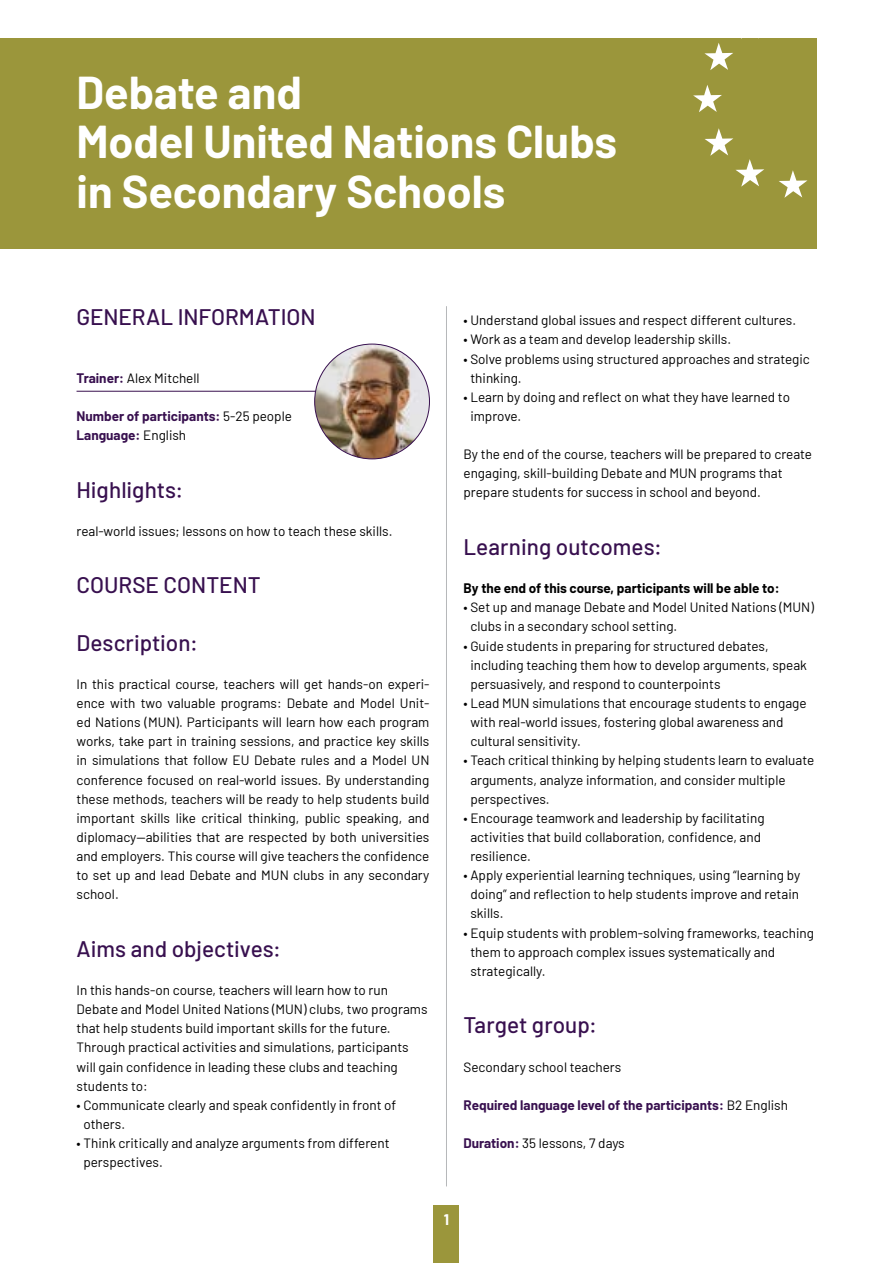
<style>
.page{position:relative;width:893px;height:1263px;background:#fff}
.page>*{position:absolute;margin:0;border:0;box-sizing:border-box;transform-origin:0 0}
.t1{font:700 45px/49.5px "Barlow";color:#fff}
.t2{font:500 22.5px "Barlow";color:#38104f}
.t3{font:700 15px "Barlow";color:#fff}
.t4{font:13.5px/19.2px "Barlow";color:#000}
.t5{font:700 13.5px/19.2px "Barlow";color:#38104f}
.t6{font:700 13.5px "Barlow";color:#000}
.s1{font-weight:700;color:#38104f}
.s2{font-weight:400;color:#000}
</style>
<div class="page">
<div style="left:434px;top:1205px;width:25px;height:58px;background:#9b963b"></div>
<div style="left:0;top:38px;width:816px;height:211px;background:#9b963b"></div>
<hr style="left:446px;top:306px;width:1px;height:880px;background:#b6b8ba">
<svg style="left:779px;top:170px;width:28px;height:28px"></svg>
<svg style="left:705px;top:128px;width:59px;height:59px"></svg>
<svg style="left:693px;top:85px;width:29px;height:27px"></svg>
<svg style="left:704px;top:38px;width:55px;height:32px"></svg>
<hr style="left:77px;top:391px;width:251px;height:1px;background:#38104f">
<img style="left:315px;top:344px;width:114px;height:115px;border-radius:57px">
<h1 class="t1" style="left:77px;top:64px;width:542px">Debate and<br>Model United Nations Clubs in Secondary Schools</h1>
<h2 class="t2" style="left:77px;top:301px;width:240px">GENERAL INFORMATION</h2>
<p class="t4" style="left:77px;top:367px;width:125px"><span class="s1">Trainer:</span> Alex Mitchell</p>
<p class="t5" style="left:77px;top:405px;width:217px">Number of participants: <span class="s2">5-25 people<br></span>Language: <span class="s2">English</span></p>
<h2 class="t2" style="left:77px;top:473px;width:108px">Highlights:</h2>
<p class="t4" style="left:77px;top:520px;width:317px">real-world issues; lessons on how to teach these skills.</p>
<h2 class="t2" style="left:77px;top:569px;width:186px">COURSE CONTENT</h2>
<h2 class="t2" style="left:77px;top:626px;width:123px">Description:</h2>
<p class="t4" style="left:77px;top:673px;width:354px;text-align:justify">In this practical course, teachers will get hands-on experi&shy;ence with two valuable programs: Debate and Model Unit&shy;ed Nations (MUN). Participants will learn how each program works, take part in training sessions, and practice key skills in simulations that follow EU Debate rules and a Model UN conference focused on real-world issues. By understanding these methods, teachers will be ready to help students build important skills like critical thinking, public speaking, and diplomacy—abilities that are respected by both universities and employers. This course will give teachers the confidence to set up and lead Debate and MUN clubs in any secondary school.</p>
<h2 class="t2" style="left:77px;top:932px;width:206px">Aims and objectives:</h2>
<p class="t4" style="left:77px;top:979px;width:353px">In this hands-on course, teachers will learn how to run Debate and Model United Nations (MUN) clubs, two programs that help students build important skills for the future.<br>Through practical activities and simulations, participants will gain confidence in leading these clubs and teaching students to:</p>
<p class="t4" style="left:83px;top:1094px;width:314px;text-indent:-7px">• Communicate clearly and speak confidently in front of others.</p>
<p class="t4" style="left:83px;top:1132px;width:308px;text-indent:-7px">• Think critically and analyze arguments from different perspectives.</p>
<p class="t4" style="left:463px;top:310px;width:334px">• Understand global issues and respect different cultures.</p>
<p class="t4" style="left:463px;top:329px;width:269px">• Work as a team and develop leadership skills.</p>
<p class="t4" style="left:470px;top:348px;width:341px;text-indent:-7px">• Solve problems using structured approaches and strategic thinking.</p>
<p class="t4" style="left:470px;top:386px;width:321px;text-indent:-7px">• Learn by doing and reflect on what they have learned to improve.</p>
<p class="t4" style="left:463px;top:444px;width:350px">By the end of the course, teachers will be prepared to create engaging, skill-building Debate and MUN programs that prepare students for success in school and beyond.</p>
<h2 class="t2" style="left:463px;top:530px;width:200px">Learning outcomes:</h2>
<p class="t6" style="left:463px;top:578px;width:318px">By the end of this course, participants will be able to:</p>
<p class="t4" style="left:470px;top:597px;width:345px;text-indent:-7px">• Set up and manage Debate and Model United Nations (MUN) clubs in a secondary school setting.</p>
<p class="t4" style="left:470px;top:635px;width:338px;text-indent:-7px">• Guide students in preparing for structured debates, including teaching them how to develop arguments, speak persuasively, and respond to counterpoints</p>
<p class="t4" style="left:470px;top:692px;width:338px;text-indent:-7px">• Lead MUN simulations that encourage students to engage with real-world issues, fostering global awareness and cultural sensitivity.</p>
<p class="t4" style="left:470px;top:750px;width:345px;text-indent:-7px">• Teach critical thinking by helping students learn to evaluate arguments, analyze information, and consider multiple perspectives.</p>
<p class="t4" style="left:470px;top:807px;width:296px;text-indent:-7px">• Encourage teamwork and leadership by facilitating activities that build collaboration, confidence, and resilience.</p>
<p class="t4" style="left:470px;top:865px;width:331px;text-align:justify;text-indent:-7px">• Apply experiential learning techniques, using “learning by doing” and reflection to help students improve and retain skills.</p>
<p class="t4" style="left:470px;top:922px;width:345px;text-indent:-7px">• Equip students with problem-solving frameworks, teaching them to approach complex issues systematically and strategically.</p>
<h2 class="t2" style="left:463px;top:1009px;width:135px">Target group:</h2>
<p class="t4" style="left:463px;top:1056px;width:159px">Secondary school teachers</p>
<p class="t5" style="left:463px;top:1094px;width:326px">Required language level of the participants: <span class="s2">B2 English</span></p>
<p class="t4" style="left:463px;top:1133px;width:163px"><span class="s1">Duration:</span> 35 lessons, 7 days</p>
<p class="t3" style="left:444px;top:1208px;width:7px">1</p>
</div>
